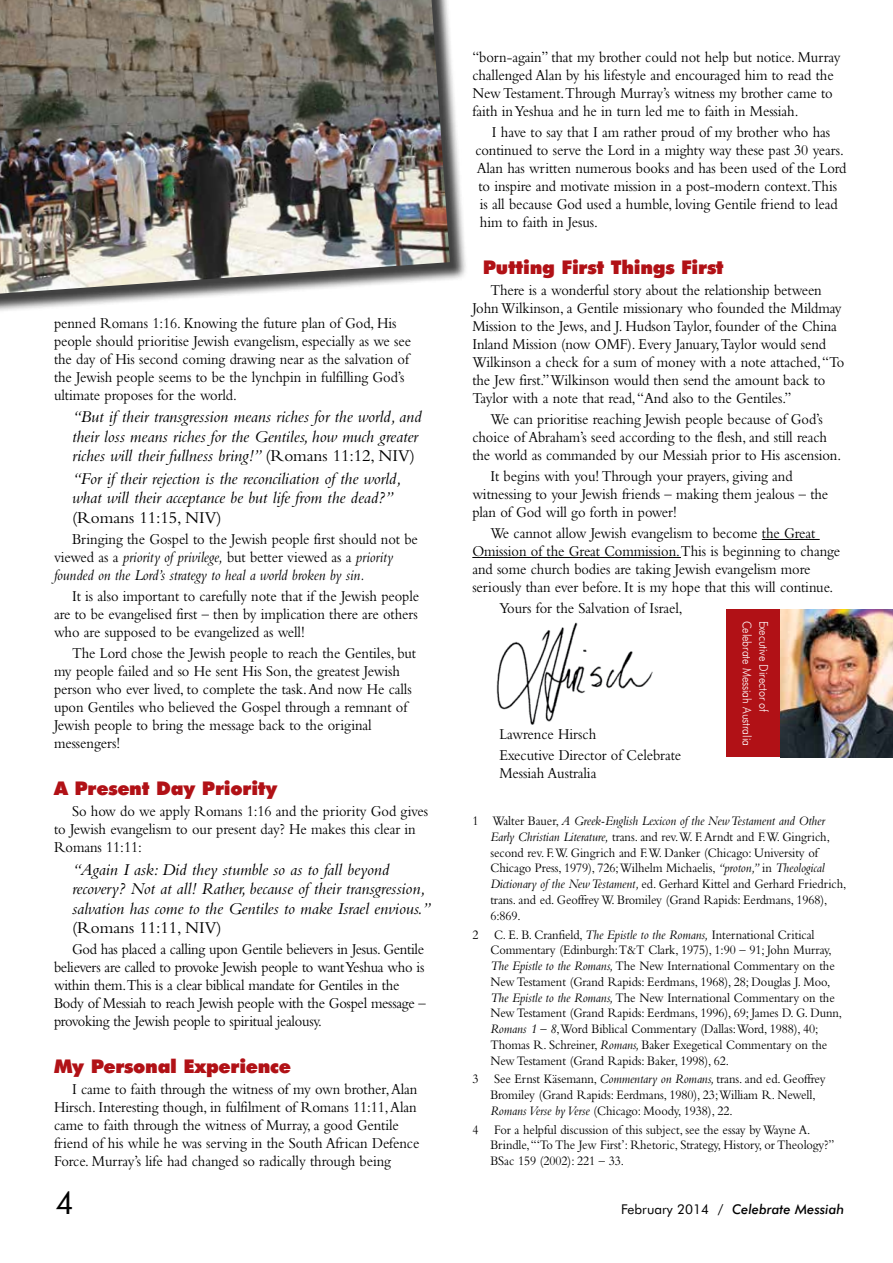
<style>
.page{position:relative;width:893px;height:1263px;background:#fff}
.page>*{position:absolute;margin:0;border:0;box-sizing:border-box;transform-origin:0 0}
.t1{font:31.5px "Futura BT";color:#000}
.t2{font:900 18.9px "Futura BT";letter-spacing:-.015em;color:#b11116}
.t3{font:italic 17.25px/19.5px "Bembo";letter-spacing:-.005em;color:#000}
.t4{font:17.25px "Bembo";letter-spacing:-.005em;color:#000}
.t5{font:15.75px/18px "Bembo";letter-spacing:-.005em;color:#000;scale:.92 1}
.t6{font:italic 15.75px/18px "Bembo";letter-spacing:-.005em;color:#000;scale:.92 1}
.t7{font:13.5px/15.8px "Bembo";letter-spacing:-.005em;color:#000;scale:.92 1}
.t8{font:italic 500 13.5px "Futura BT";color:#000}
.t9{font:300 12px "Futura BT";letter-spacing:-.005em;color:#fff;scale:.9 1}
.s1{font-style:normal}
.s2{font-style:italic}
.s3{font-weight:400;font-style:normal}
</style>
<div class="page">
<img style="left:496px;top:622px;width:157px;height:103px">
<hr style="left:762px;top:539px;width:58px;height:1px;background:#000">
<hr style="left:472px;top:557px;width:209px;height:1px;background:#000">
<div style="left:727px;top:609px;width:54px;height:148px;background:#b11116"></div>
<img style="left:781px;top:609px;width:111px;height:148px">
<div style="left:0;top:0;width:468px;height:316px;background:#000;opacity:.75"></div>
<img style="left:0;top:0;width:450px;height:294px">
<p class="t5" style="left:54px;top:313px;width:390px">penned Romans 1:16. Knowing the future plan of God, His people should prioritise Jewish evangelism, especially as we see the day of His second coming drawing near as the salvation of the Jewish people seems to be the lynchpin in fulfilling God’s ultimate proposes for the world.</p>
<p class="t3" style="left:72px;top:407px;width:351px">“But if their transgression means riches for the world, and their loss means riches for the Gentiles, how much greater riches will their fullness bring!” <span class="s1">(Romans 11:12, NIV)</span></p>
<p class="t3" style="left:72px;top:468px;width:331px">“For if their rejection is the reconciliation of the world, what will their acceptance be but life from the dead?”</p>
<p class="t4" style="left:72px;top:507px;width:151px">(Romans 11:15, NIV)</p>
<p class="t6" style="left:54px;top:529px;width:397px;text-indent:18px"><span class="s1">Bringing the Gospel to the Jewish people first should not be viewed as a</span> priority of privilege, <span class="s1">but better viewed as a</span> priority founded on the Lord’s strategy to heal a world broken by sin.</p>
<p class="t5" style="left:54px;top:586px;width:398px;text-align:justify;text-indent:18px">It is also important to carefully note that if the Jewish people are to be evangelised first – then by implication there are others who are supposed to be evangelized as well!</p>
<p class="t5" style="left:54px;top:643px;width:395px;text-indent:18px">The Lord chose the Jewish people to reach the Gentiles, but my people failed and so He sent His Son, the greatest Jewish person who ever lived, to complete the task. And now He calls upon Gentiles who believed the Gospel through a remnant of Jewish people to bring the message back to the original messengers!</p>
<p class="t2" style="left:54px;top:777px;width:225px">A Present Day Priority</p>
<p class="t5" style="left:54px;top:802px;width:408px;text-indent:18px">So how do we apply Romans 1:16 and the priority God gives to Jewish evangelism to our present day? He makes this clear in<br>Romans 11:11:</p>
<p class="t3" style="left:72px;top:859px;width:361px">“Again I ask: Did they stumble so as to fall beyond recovery? Not at all! Rather, because of their transgression, salvation has come to the Gentiles to make Israel envious.”</p>
<p class="t4" style="left:72px;top:917px;width:151px">(Romans 11:11, NIV)</p>
<p class="t5" style="left:54px;top:940px;width:406px;text-indent:18px">God has placed a calling upon Gentile believers in Jesus. Gentile believers are called to provoke Jewish people to want Yeshua who is within them.This is a clear biblical mandate for Gentiles in the Body of Messiah to reach Jewish people with the Gospel message – provoking the Jewish people to spiritual jealousy.</p>
<p class="t2" style="left:54px;top:1055px;width:238px">My Personal Experience</p>
<p class="t5" style="left:54px;top:1080px;width:399px;text-indent:18px">I came to faith through the witness of my own brother, Alan Hirsch. Interesting though, in fulfilment of Romans 11:11, Alan came to faith through the witness of Murray, a good Gentile friend of his while he was serving in the South African Defence Force. Murray’s life had changed so radically through being</p>
<h1 class="t1" style="left:56px;top:1183px;width:20px">4</h1>
<p class="t5" style="left:472px;top:47px;width:402px">“born-again” that my brother could not help but notice. Murray challenged Alan by his lifestyle and encouraged him to read the New Testament. Through Murray’s witness my brother came to faith in Yeshua and he in turn led me to faith in Messiah.</p>
<p class="t5" style="left:475px;top:122px;width:405px;text-indent:17px">I have to say that I am rather proud of my brother who has continued to serve the Lord in a mighty way these past 30 years.<br>Alan has written numerous books and has been used of the Lord to inspire and motivate mission in a post-modern context. This<br>is all because God used a humble, loving Gentile friend to lead him to faith in Jesus.</p>
<p class="t2" style="left:483px;top:256px;width:243px">Putting First Things First</p>
<p class="t5" style="left:472px;top:281px;width:406px;text-indent:18px">There is a wonderful story about the relationship between John Wilkinson, a Gentile missionary who founded the Mildmay Mission to the Jews, and J. Hudson Taylor, founder of the China Inland Mission (now OMF). Every January, Taylor would send Wilkinson a check for a sum of money with a note attached, “To the Jew first.” Wilkinson would then send the amount back to Taylor with a note that read, “And also to the Gentiles.”</p>
<p class="t5" style="left:472px;top:410px;width:402px;text-indent:18px">We can prioritise reaching Jewish people because of God’s choice of Abraham’s seed according to the flesh, and still reach the world as commanded by our Messiah prior to His ascension.</p>
<p class="t5" style="left:472px;top:467px;width:388px;text-indent:18px">It begins with you! Through your prayers, giving and witnessing to your Jewish friends – making them jealous – the plan of God will go forth in power!</p>
<p class="t5" style="left:472px;top:524px;width:401px;text-indent:18px">We cannot allow Jewish evangelism to become the Great Omission of the Great Commission. This is beginning to change and some church bodies are taking Jewish evangelism more seriously than ever before. It is my hope that this will continue.</p>
<p class="t5" style="left:499px;top:599px;width:201px">Yours for the Salvation of Israel,</p>
<p class="t9" style="left:754px;top:621px;width:141px;rotate:90deg">Celebrate Messiah Australia</p>
<p class="t9" style="left:771px;top:621px;width:103px;rotate:90deg">Executive Director of</p>
<p class="t5" style="left:499px;top:723px;width:199px;line-height:21px">Lawrence Hirsch<br>Executive Director of Celebrate</p>
<p class="t5" style="left:499px;top:764px;width:107px">Messiah Australia</p>
<p class="t7" style="left:490px;top:813px;width:389px;text-indent:-18px">1 Walter Bauer, <span class="s2">A Greek-English Lexicon of the New Testament and Other Early Christian Literature,</span> trans. and rev. W. F. Arndt and F. W. Gingrich, second rev. F. W. Gingrich and F. W. Danker (Chicago: University of Chicago Press, 1979), 726; Wilhelm Michaelis, <span class="s2">“proton,”</span> in <span class="s2">Theological Dictionary of the New Testament,</span> ed. Gerhard Kittel and Gerhard Friedrich, trans. and ed. Geoffrey W. Bromiley (Grand Rapids: Eerdmans, 1968), 6:869.</p>
<p class="t7" style="left:490px;top:926px;width:384px;text-indent:-18px">2 C. E. B. Cranfield, <span class="s2">The Epistle to the Romans,</span> International Critical Commentary (Edinburgh: T&amp;T Clark, 1975), 1:90 – 91; John Murray, <span class="s2">The Epistle to the Romans,</span> The New International Commentary on the New Testament (Grand Rapids: Eerdmans, 1968), 28; Douglas J. Moo, <span class="s2">The Epistle to the Romans,</span> The New International Commentary on the New Testament (Grand Rapids: Eerdmans, 1996), 69; James D. G. Dunn, <span class="s2">Romans 1 – 8</span>, Word Biblical Commentary (Dallas: Word, 1988), 40; Thomas R. Schreiner, <span class="s2">Romans,</span> Baker Exegetical Commentary on the New Testament (Grand Rapids: Baker, 1998), 62.</p>
<p class="t7" style="left:490px;top:1071px;width:366px;text-indent:-18px">3 See Ernst Käsemann, <span class="s2">Commentary on Romans,</span> trans. and ed. Geoffrey<br>Bromiley (Grand Rapids: Eerdmans, 1980), 23; William R. Newell,<br><span class="s2">Romans Verse by Verse</span> (Chicago: Moody, 1938), 22.</p>
<p class="t7" style="left:490px;top:1121px;width:376px;text-indent:-18px">4 For a helpful discussion of this subject, see the essay by Wayne A.<br>Brindle, “‘To The Jew First’: Rhetoric, Strategy, History, or Theology?”<br>BSac 159 (2002): 221 – 33.</p>
<p class="t8" style="left:621px;top:1201px;width:225px"><span class="s3">February 2014 /</span> Celebrate Messiah</p>
</div>
